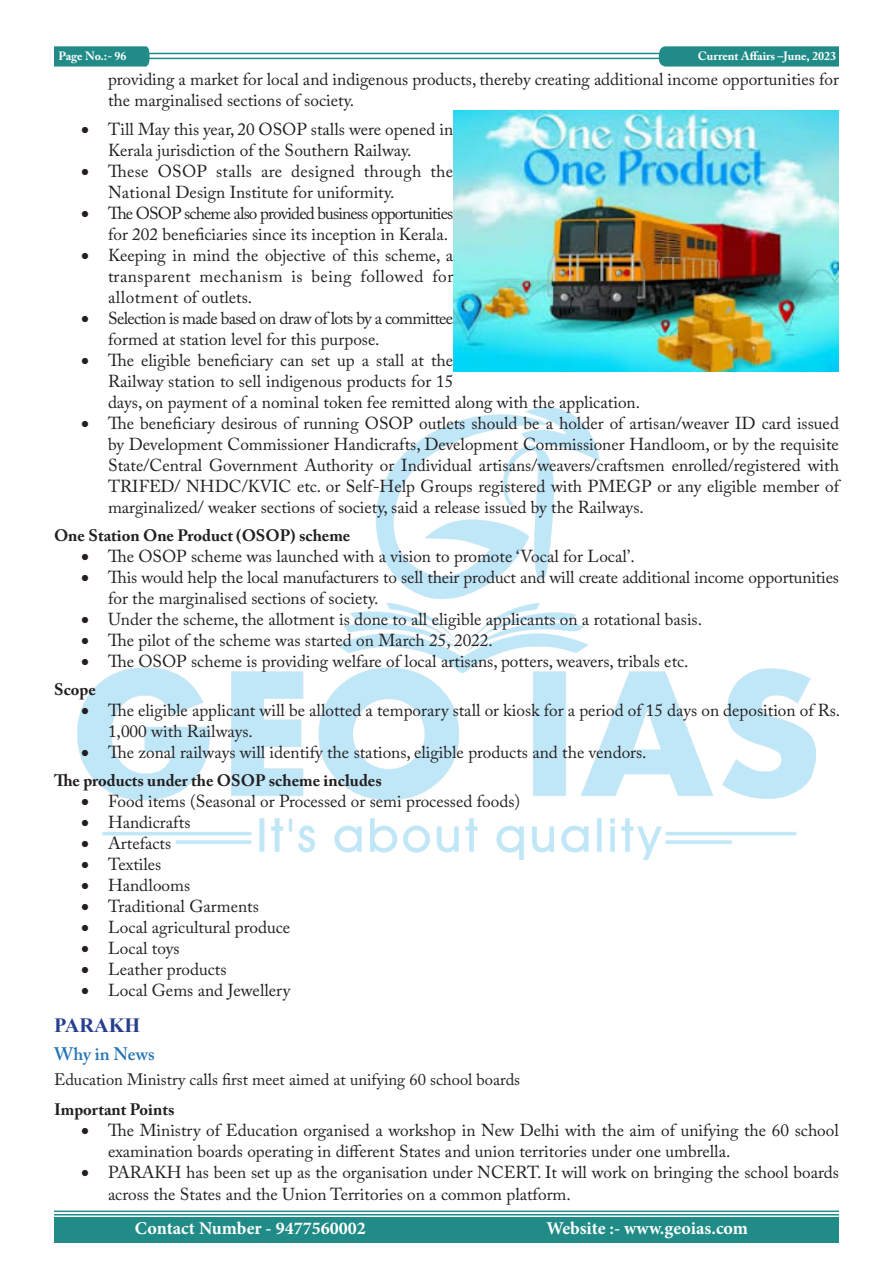
<style>
.page{position:relative;width:893px;height:1263px;background:#fff}
.page>*{position:absolute;margin:0;border:0;box-sizing:border-box;transform-origin:0 0}
.Main_Heading{font:700 20.25px "Times New Roman";color:#253f8e}
.t1{font:700 18px "Minion Pro";color:#fff}
.Sub_heading{font:600 18px "Adobe Caslon Pro";color:#2374b6}
.t2{font:17.25px/21px "Adobe Caslon Pro";color:#231f20}
.t3{font:17.25px/21px "Adobe Caslon Pro";letter-spacing:-.045em;color:#231f20}
.t4{font:17.25px/21px "Adobe Caslon Pro";letter-spacing:-.04em;color:#231f20}
.t5{font:17.25px/21px "Adobe Caslon Pro";letter-spacing:.02em;color:#231f20}
.Black{font:700 16.5px "Adobe Caslon Pro";color:#231f20}
.List_Paragraph{font:16.5px "Adobe Caslon Pro";color:#231f20}
.t6{font:700 12px "Adobe Caslon Pro";color:#fff}
</style>
<div class="page">
<hr style="left:148px;top:53px;width:691px;height:1px;background:#208b87">
<hr style="left:148px;top:58px;width:690px;height:1px;background:#208b87">
<svg style="left:54px;top:46px;width:96px;height:21px;background:#2a908c"></svg>
<svg style="left:659px;top:46px;width:180px;height:21px;background:#29908c"></svg>
<hr style="left:54px;top:1210px;width:785px;height:2px;background:#208b87">
<hr style="left:54px;top:1214px;width:785px;height:1px;background:#208b87">
<div style="left:54px;top:1217px;width:785px;height:26px;background:#208b87"></div>
<img style="left:78px;top:407px;width:737px;height:452px">
<img style="left:453px;top:110px;width:386px;height:262px">
<p class="t6" style="left:59px;top:49px;width:70px">Page No.:- 96</p>
<p class="t6" style="left:698px;top:49px;width:140px">Current Affairs –June, 2023</p>
<p class="t2" style="left:108px;top:68px;width:732px;line-height:21.8px">providing a market for local and indigenous products, thereby creating additional income opportunities for the marginalised sections of society.</p>
<p class="t2" style="left:108px;top:118px;width:347px;text-indent:-27px">• Till May this year, 20 OSOP stalls were opened in<br>Kerala jurisdiction of the Southern Railway.</p>
<p class="t5" style="left:108px;top:160px;width:347px;text-indent:-27px">• These OSOP stalls are designed through the<br>National Design Institute for uniformity.</p>
<p class="t3" style="left:108px;top:202px;width:347px;text-indent:-27px">• The OSOP scheme also provided business opportunities for 202 beneficiaries since its inception in Kerala.</p>
<p class="t2" style="left:108px;top:244px;width:347px;text-align:justify;text-indent:-27px">• Keeping in mind the objective of this scheme, a transparent mechanism is being followed for allotment of outlets.</p>
<p class="t4" style="left:108px;top:307px;width:347px;text-indent:-27px">• Selection is made based on draw of lots by a committee formed at station level for this purpose.</p>
<p class="t2" style="left:108px;top:349px;width:534px;text-indent:-27px">• The eligible beneficiary can set up a stall at the<br>Railway station to sell indigenous products for 15<br>days, on payment of a nominal token fee remitted along with the application.</p>
<p class="t2" style="left:108px;top:412px;width:732px;text-align:justify;text-indent:-27px">• The beneficiary desirous of running OSOP outlets should be a holder of artisan/weaver ID card issued by Development Commissioner Handicrafts, Development Commissioner Handloom, or by the requisite State/Central Government Authority or Individual artisans/weavers/craftsmen enrolled/registered with TRIFED/ NHDC/KVIC etc. or Self-Help Groups registered with PMEGP or any eligible member of marginalized/ weaker sections of society, said a release issued by the Railways.</p>
<p class="Black" style="left:54px;top:525px;width:298px">One Station One Product (OSOP) scheme</p>
<p class="t2" style="left:81px;top:545px;width:555px">• The OSOP scheme was launched with a vision to promote ‘Vocal for Local’.</p>
<p class="t2" style="left:108px;top:566px;width:732px;text-indent:-27px">• This would help the local manufacturers to sell their product and will create additional income opportunities for the marginalised sections of society.</p>
<p class="t2" style="left:81px;top:608px;width:623px">• Under the scheme, the allotment is done to all eligible applicants on a rotational basis.</p>
<p class="t2" style="left:81px;top:629px;width:413px">• The pilot of the scheme was started on March 25, 2022.</p>
<p class="t2" style="left:81px;top:650px;width:609px">• The OSOP scheme is providing welfare of local artisans, potters, weavers, tribals etc.</p>
<p class="Black" style="left:54px;top:680px;width:43px">Scope</p>
<p class="t2" style="left:108px;top:700px;width:734px;text-indent:-27px">• The eligible applicant will be allotted a temporary stall or kiosk for a period of 15 days on deposition of Rs.<br>1,000 with Railways.</p>
<p class="t2" style="left:81px;top:742px;width:567px">• The zonal railways will identify the stations, eligible products and the vendors.</p>
<p class="Black" style="left:54px;top:771px;width:329px">The products under the OSOP scheme includes</p>
<p class="t2" style="left:81px;top:791px;width:441px">• Food items (Seasonal or Processed or semi processed foods)</p>
<p class="t2" style="left:81px;top:812px;width:111px">• Handicrafts</p>
<p class="t2" style="left:81px;top:833px;width:92px">• Artefacts</p>
<p class="t2" style="left:81px;top:854px;width:82px">• Textiles</p>
<p class="t2" style="left:81px;top:875px;width:111px">• Handlooms</p>
<p class="t2" style="left:81px;top:896px;width:179px">• Traditional Garments</p>
<p class="t2" style="left:81px;top:917px;width:211px">• Local agricultural produce</p>
<p class="t2" style="left:81px;top:938px;width:100px">• Local toys</p>
<p class="t2" style="left:81px;top:959px;width:147px">• Leather products</p>
<p class="t2" style="left:81px;top:980px;width:211px">• Local Gems and Jewellery</p>
<p class="Main_Heading" style="left:54px;top:1011px;width:88px">PARAKH</p>
<p class="Sub_heading" style="left:54px;top:1043px;width:102px">Why in News</p>
<p class="List_Paragraph" style="left:54px;top:1069px;width:468px">Education Ministry calls first meet aimed at unifying 60 school boards</p>
<p class="Black" style="left:54px;top:1099px;width:122px">Important Points</p>
<p class="t2" style="left:108px;top:1119px;width:732px;text-indent:-27px">• The Ministry of Education organised a workshop in New Delhi with the aim of unifying the 60 school examination boards operating in different States and union territories under one umbrella.</p>
<p class="t2" style="left:108px;top:1161px;width:732px;line-height:21.8px;text-indent:-27px">• PARAKH has been set up as the organisation under NCERT. It will work on bringing the school boards across the States and the Union Territories on a common platform.</p>
<p class="t1" style="left:135px;top:1215px;width:232px">Contact Number - 9477560002</p>
<p class="t1" style="left:546px;top:1215px;width:203px">Website :- www.geoias.com</p>
</div>
